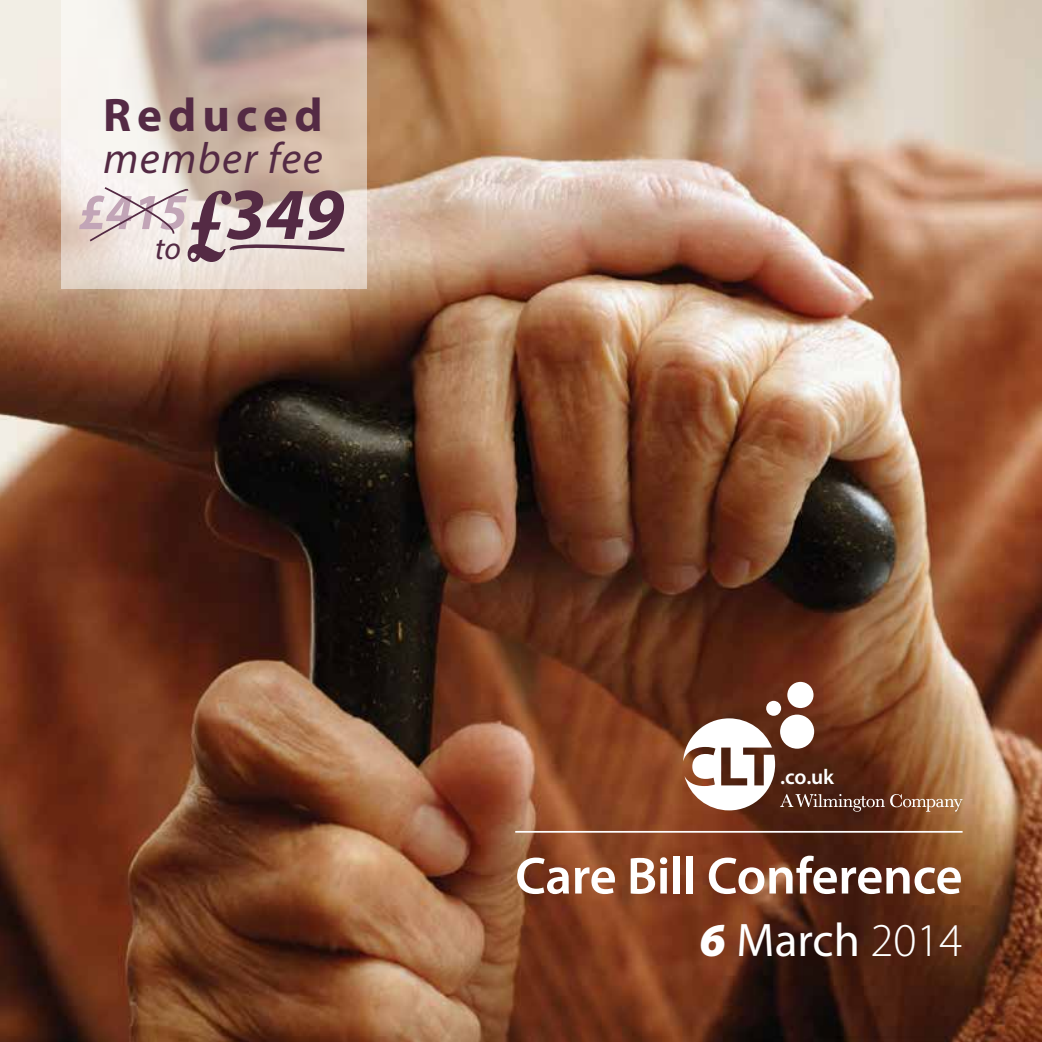
<style>
.page{position:relative;width:1042px;height:1042px;background:#fff}
.page>*{position:absolute;margin:0;border:0;box-sizing:border-box;transform-origin:0 0}
.t1{font:italic 700 103.6px "Times New Roman";color:#542a44;scale:.86 1}
.t2{font:italic 700 73.5px "Myriad Pro";color:#542a44}
.t3{font:600 52.5px "Myriad Pro";letter-spacing:-.005em;color:#fff}
.t4{font:italic 700 50.75px "Myriad Pro";color:#c2a5b7}
.t5{font:47.25px "Myriad Pro";color:#fff}
.t6{font:700 47.25px "Myriad Pro";letter-spacing:.13em;color:#542a44}
.t7{font:italic 43.75px "Myriad Pro";letter-spacing:.03em;color:#542a44}
.t8{font:italic 31.5px "Myriad Pro";color:#542a44}
.t9{font:600 21.35px "Myriad Pro";color:#fff}
.s1{font-weight:900;font-style:italic}
.s2{font-weight:300}
</style>
<div class="page">
<img style="left:0;top:0;width:1042px;height:1042px">
<hr style="left:515px;top:831px;width:447px;height:1px;background:#fff">
<div style="left:766px;top:701px;width:15px;height:15px;background:#fff;border-radius:50%"></div>
<div style="left:787px;top:682px;width:26px;height:26px;background:#fff;border-radius:50%"></div>
<svg style="left:780px;top:714px;width:34px;height:34px"></svg>
<svg style="left:683px;top:718px;width:279px;height:94px"></svg>
<svg style="left:61px;top:0;width:306px;height:289px"></svg>
<svg style="left:88px;top:182px;width:103px;height:60px"></svg>
<svg style="left:228px;top:241px;width:120px;height:13px"></svg>
<p class="t6" style="left:103px;top:85px;width:221px">Reduced</p>
<p class="t7" style="left:103px;top:132px;width:221px">member fee</p>
<h1 class="t1" style="left:184px;top:154px;width:53px">£</h1>
<h2 class="t2" style="left:226px;top:166px;width:120px">349</h2>
<p class="t4" style="left:78px;top:179px;width:110px">£415</p>
<p class="t8" style="left:155px;top:229px;width:28px">to</p>
<p class="t9" style="left:780px;top:764px;width:55px">.co.uk</p>
<p class="t3" style="left:515px;top:842px;width:449px">Care Bill Conference</p>
<p class="t5" style="left:699px;top:911px;width:264px"><span class="s1">6</span> March <span class="s2">2014</span></p>
</div>
